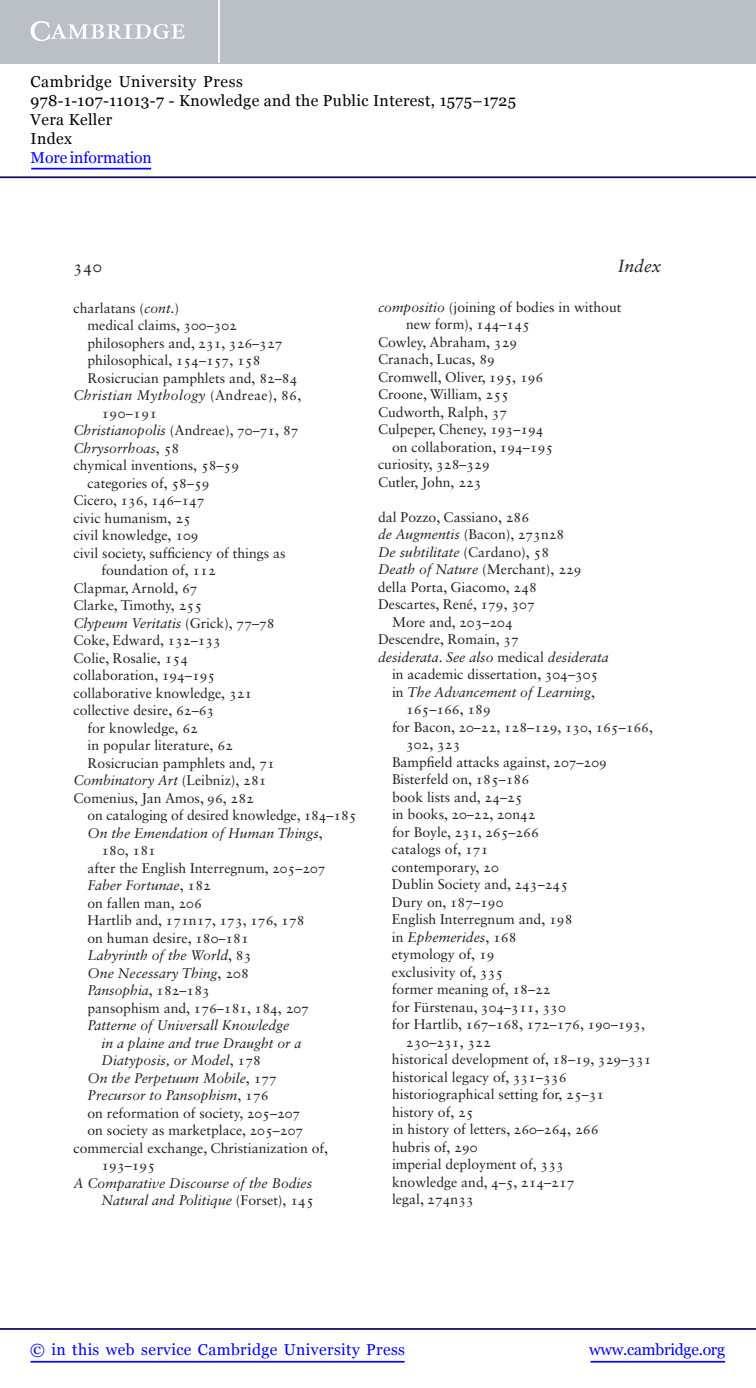
<style>
.page{position:relative;width:756px;height:1388px;background:#fff}
.page>*{position:absolute;margin:0;border:0;box-sizing:border-box;transform-origin:0 0}
.t1{font:italic 17.5px "Sabon LT Std";color:#231f20}
.t2{font:16.62px "Sabon LT Std";color:#231f20}
.t3{font:15.75px/18.9px "Georgia";letter-spacing:.025em;color:#000}
.t4{font:15.75px "Georgia";letter-spacing:.025em;color:#00f}
.t5{font:15.75px "Georgia";letter-spacing:-.015em;color:#00f}
.t6{font:15.75px "Georgia";letter-spacing:-.01em;color:#00f}
.t7{font:14px "Sabon LT Std";color:#231f20}
.t8{font:italic 14px/17.5px "Sabon LT Std";color:#231f20;text-align:right}
.t9{font:italic 14px "Sabon LT Std";letter-spacing:.025em;color:#231f20}
.s1{font-style:italic}
.s2{font-style:normal}
</style>
<div class="page">
<hr style="left:591px;top:1361px;width:134px;height:1px;background:#00f">
<hr style="left:0;top:1328px;width:756px;height:2px;background:#150666">
<hr style="left:31px;top:1361px;width:374px;height:1px;background:#00f">
<div style="left:0;top:0;width:756px;height:63px;background:#bac0c6"></div>
<svg style="left:31px;top:21px;width:154px;height:20px"></svg>
<hr style="left:218px;top:0;width:2px;height:63px;background:#fff">
<hr style="left:0;top:176px;width:756px;height:2px;background:#150666">
<hr style="left:31px;top:168px;width:120px;height:1px;background:#00f">
<p class="t3" style="left:31px;top:73px;width:487px">Cambridge University Press<br>978-1-107-11013-7 - Knowledge and the Public Interest, 1575–1725<br>Vera Keller<br>Index</p>
<p class="t6" style="left:31px;top:148px;width:123px">More information</p>
<p class="t2" style="left:74px;top:260px;width:30px">340</p>
<p class="t1" style="left:618px;top:259px;width:45px">Index</p>
<p class="t7" style="left:74px;top:302px;width:107px">charlatans (<span class="s1">cont.</span>)</p>
<p class="t7" style="left:88px;top:320px;width:151px">medical claims, 300–302</p>
<p class="t7" style="left:88px;top:337px;width:197px">philosophers and, 231 , 326–327</p>
<p class="t7" style="left:88px;top:355px;width:175px">philosophical, 154–157 , 158</p>
<p class="t7" style="left:88px;top:372px;width:212px">Rosicrucian pamphlets and, 82–84</p>
<p class="t9" style="left:74px;top:390px;width:229px">Christian Mythology <span class="s2">(Andreae), 86 ,</span></p>
<p class="t7" style="left:102px;top:407px;width:57px">190 – 191</p>
<p class="t7" style="left:74px;top:425px;width:227px"><span class="s1">Christianopolis</span> (Andreae), 70–71 , 87</p>
<p class="t8" style="left:74px;top:440px;width:107px">Chrysorrhoas <span class="s2">, 58</span></p>
<p class="t7" style="left:74px;top:460px;width:167px">chymical inventions, 58–59</p>
<p class="t7" style="left:88px;top:477px;width:124px">categories of, 58–59</p>
<p class="t7" style="left:74px;top:495px;width:133px">Cicero, 136 , 146–147</p>
<p class="t7" style="left:74px;top:512px;width:119px">civic humanism, 25</p>
<p class="t7" style="left:74px;top:530px;width:127px">civil knowledge, 109</p>
<p class="t7" style="left:74px;top:547px;width:214px">civil society, sufficiency of things as</p>
<p class="t7" style="left:102px;top:565px;width:116px">foundation of, 112</p>
<p class="t7" style="left:74px;top:582px;width:126px">Clapmar, Arnold, 67</p>
<p class="t7" style="left:74px;top:600px;width:130px">Clarke, Timothy, 255</p>
<p class="t8" style="left:74px;top:615px;width:203px">Clypeum Veritatis <span class="s2">(Grick), 77–78</span></p>
<p class="t7" style="left:74px;top:635px;width:149px">Coke, Edward, 132–133</p>
<p class="t7" style="left:74px;top:652px;width:116px">Colie, Rosalie, 154</p>
<p class="t7" style="left:74px;top:670px;width:143px">collaboration, 194–195</p>
<p class="t7" style="left:74px;top:687px;width:180px">collaborative knowledge, 321</p>
<p class="t7" style="left:74px;top:705px;width:142px">collective desire, 62–63</p>
<p class="t7" style="left:88px;top:722px;width:112px">for knowledge, 62</p>
<p class="t7" style="left:88px;top:740px;width:147px">in popular literature, 62</p>
<p class="t7" style="left:88px;top:757px;width:189px">Rosicrucian pamphlets and, 71</p>
<p class="t8" style="left:74px;top:773px;width:195px">Combinatory Art <span class="s2">(Leibniz), 281</span></p>
<p class="t7" style="left:73px;top:792px;width:182px">Comenius, Jan Amos, 96, 282</p>
<p class="t7" style="left:87px;top:810px;width:271px">on cataloging of desired knowledge, 184 – 185</p>
<p class="t8" style="left:87px;top:825px;width:237px">On the Emendation of Human Things<span class="s2">,</span></p>
<p class="t7" style="left:101px;top:845px;width:56px">180, 181</p>
<p class="t7" style="left:87px;top:862px;width:240px">after the English Interregnum, 205–207</p>
<p class="t8" style="left:88px;top:878px;width:125px">Faber Fortunae <span class="s2">, 182</span></p>
<p class="t7" style="left:88px;top:897px;width:116px">on fallen man, 206</p>
<p class="t7" style="left:88px;top:915px;width:219px">Hartlib and, 171n17 , 173 , 176, 178</p>
<p class="t7" style="left:88px;top:932px;width:163px">on human desire, 180–181</p>
<p class="t8" style="left:88px;top:948px;width:166px">Labyrinth of the World <span class="s2">, 83</span></p>
<p class="t8" style="left:88px;top:965px;width:163px">One Necessary Thing <span class="s2">, 208</span></p>
<p class="t8" style="left:88px;top:983px;width:124px">Pansophia<span class="s2">, 182–183</span></p>
<p class="t7" style="left:88px;top:1002px;width:223px">pansophism and, 176–181 , 184, 207</p>
<p class="t8" style="left:88px;top:1018px;width:203px">Patterne of Universall Knowledge</p>
<p class="t8" style="left:102px;top:1035px;width:202px">in a plaine and true Draught or a</p>
<p class="t8" style="left:102px;top:1053px;width:161px">Diatyposis, or Model <span class="s2">, 178</span></p>
<p class="t8" style="left:88px;top:1070px;width:191px">On the Perpetuum Mobile <span class="s2">, 177</span></p>
<p class="t8" style="left:88px;top:1088px;width:183px">Precursor to Pansophism <span class="s2">, 176</span></p>
<p class="t7" style="left:88px;top:1107px;width:214px">on reformation of society, 205–207</p>
<p class="t7" style="left:88px;top:1125px;width:217px">on society as marketplace, 205–207</p>
<p class="t7" style="left:74px;top:1142px;width:256px">commercial exchange, Christianization of,</p>
<p class="t7" style="left:102px;top:1160px;width:55px">193–195</p>
<p class="t8" style="left:74px;top:1175px;width:242px">A Comparative Discourse of the Bodies<br>Natural and Politique <span class="s2">(Forset), 145</span></p>
<p class="t7" style="left:378px;top:301px;width:245px"><span class="s1">compositio</span> (joining of bodies in without</p>
<p class="t7" style="left:406px;top:319px;width:125px">new form), 144–145</p>
<p class="t7" style="left:378px;top:336px;width:141px">Cowley, Abraham, 329</p>
<p class="t7" style="left:378px;top:354px;width:118px">Cranach, Lucas, 89</p>
<p class="t7" style="left:378px;top:371px;width:167px">Cromwell, Oliver, 195, 196</p>
<p class="t7" style="left:378px;top:389px;width:132px">Croone, William, 255</p>
<p class="t7" style="left:378px;top:406px;width:131px">Cudworth, Ralph, 37</p>
<p class="t7" style="left:378px;top:424px;width:167px">Culpeper, Cheney, 193–194</p>
<p class="t7" style="left:392px;top:441px;width:163px">on collaboration, 194–195</p>
<p class="t7" style="left:378px;top:459px;width:113px">curiosity, 328–329</p>
<p class="t7" style="left:378px;top:476px;width:105px">Cutler, John, 223</p>
<p class="t7" style="left:378px;top:511px;width:153px">dal Pozzo, Cassiano, 286</p>
<p class="t7" style="left:378px;top:529px;width:188px"><span class="s1">de Augmentis</span> (Bacon), 273n28</p>
<p class="t8" style="left:378px;top:544px;width:173px">De subtilitate <span class="s2">(Cardano), 58</span></p>
<p class="t7" style="left:378px;top:564px;width:205px"><span class="s1">Death of Nature</span> (Merchant), 229</p>
<p class="t7" style="left:378px;top:581px;width:160px">della Porta, Giacomo, 248</p>
<p class="t7" style="left:378px;top:599px;width:158px">Descartes, René, 179, 307</p>
<p class="t7" style="left:392px;top:616px;width:122px">More and, 203–204</p>
<p class="t7" style="left:378px;top:634px;width:143px">Descendre, Romain, 37</p>
<p class="t8" style="left:378px;top:649px;width:232px">desiderata<span class="s2">.</span> See also <span class="s2">medical</span> desiderata</p>
<p class="t7" style="left:392px;top:669px;width:208px">in academic dissertation, 304–305</p>
<p class="t8" style="left:392px;top:684px;width:204px"><span class="s2">in</span> The Advancement of Learning<span class="s2">,</span></p>
<p class="t7" style="left:406px;top:704px;width:86px">165–166 , 189</p>
<p class="t7" style="left:392px;top:721px;width:262px">for Bacon, 20–22 , 128–129 , 130 , 165–166 ,</p>
<p class="t7" style="left:406px;top:739px;width:56px">302, 323</p>
<p class="t7" style="left:392px;top:756px;width:216px">Bampfield attacks against, 207–209</p>
<p class="t7" style="left:392px;top:774px;width:139px">Bisterfeld on, 185–186</p>
<p class="t7" style="left:392px;top:791px;width:132px">book lists and, 24–25</p>
<p class="t7" style="left:392px;top:809px;width:145px">in books, 20–22 , 20n42</p>
<p class="t7" style="left:392px;top:826px;width:148px">for Boyle, 231 , 265–266</p>
<p class="t7" style="left:392px;top:844px;width:98px">catalogs of, 171</p>
<p class="t7" style="left:392px;top:861px;width:108px">contemporary, 20</p>
<p class="t7" style="left:392px;top:879px;width:178px">Dublin Society and, 243–245</p>
<p class="t7" style="left:392px;top:896px;width:113px">Dury on, 187–190</p>
<p class="t7" style="left:392px;top:914px;width:182px">English Interregnum and, 198</p>
<p class="t8" style="left:392px;top:929px;width:126px"><span class="s2">in</span> Ephemerides <span class="s2">, 168</span></p>
<p class="t7" style="left:392px;top:949px;width:104px">etymology of, 19</p>
<p class="t7" style="left:392px;top:966px;width:113px">exclusivity of, 335</p>
<p class="t7" style="left:392px;top:984px;width:160px">former meaning of, 18–22</p>
<p class="t7" style="left:392px;top:1001px;width:175px">for Fürstenau, 304–311 , 330</p>
<p class="t7" style="left:392px;top:1019px;width:254px">for Hartlib, 167–168 , 172–176 , 190–193 ,</p>
<p class="t7" style="left:406px;top:1036px;width:86px">230–231 , 322</p>
<p class="t7" style="left:392px;top:1054px;width:261px">historical development of, 18–19 , 329–331</p>
<p class="t7" style="left:392px;top:1071px;width:176px">historical legacy of, 331–336</p>
<p class="t7" style="left:392px;top:1089px;width:214px">historiographical setting for, 25–31</p>
<p class="t7" style="left:392px;top:1106px;width:83px">history of, 25</p>
<p class="t7" style="left:392px;top:1124px;width:208px">in history of letters, 260–264 , 266</p>
<p class="t7" style="left:392px;top:1141px;width:87px">hubris of, 290</p>
<p class="t7" style="left:392px;top:1159px;width:173px">imperial deployment of, 333</p>
<p class="t7" style="left:392px;top:1176px;width:184px">knowledge and, 4–5 , 214–217</p>
<p class="t7" style="left:392px;top:1194px;width:83px">legal, 274n33</p>
<p class="t4" style="left:30px;top:1339px;width:376px">© in this web service Cambridge University Press</p>
<p class="t5" style="left:589px;top:1339px;width:137px">www.cambridge.org</p>
</div>
